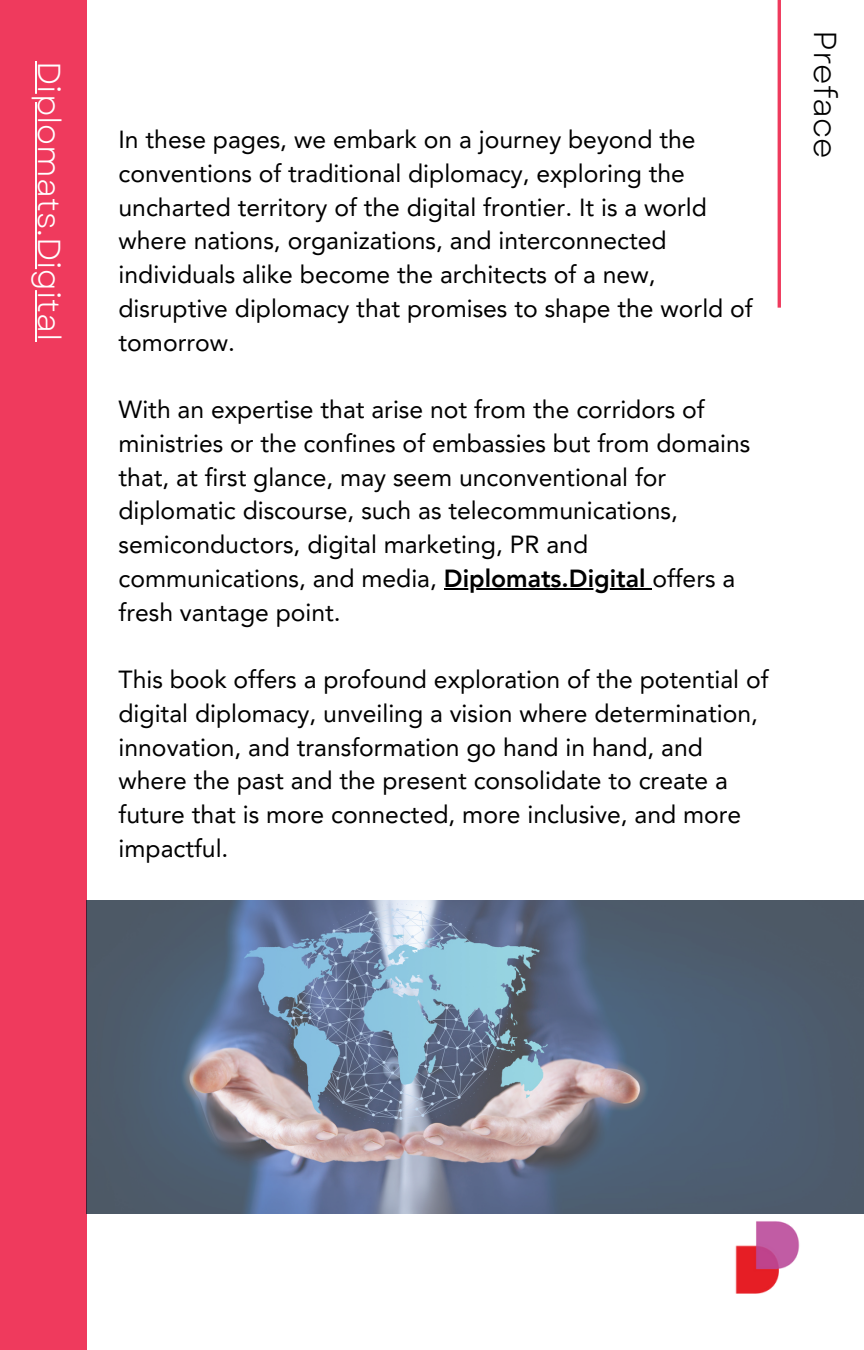
<style>
.page{position:relative;width:864px;height:1350px;background:#fff}
.page>*{position:absolute;margin:0;border:0;box-sizing:border-box;transform-origin:0 0}
.t1{font:31.72px "Garet";color:#fff}
.t2{font:31.72px "Garet";color:#000}
.t3{font:24.75px/33.8px "Avenir LT Pro";color:#000}
.s1{font-weight:800}
</style>
<div class="page">
<div style="left:0;top:0;width:86px;height:1350px;background:#ef3a5d"></div>
<hr style="left:778px;top:0;width:3px;height:308px;background:#ef3a5d">
<hr style="left:444px;top:589px;width:202px;height:1px;background:#000">
<img style="left:735px;top:1221px;width:65px;height:73px">
<img style="left:86px;top:900px;width:778px;height:314px">
<hr style="left:35px;top:61px;width:1px;height:280px;background:#fff">
<p class="t1" style="left:72px;top:61px;width:282px;rotate:90deg">Diplomats.Digital</p>
<p class="t3" style="left:119px;top:125px;width:636px">In these pages, we embark on a journey beyond the conventions of traditional diplomacy, exploring the uncharted territory of the digital frontier. It is a world where nations, organizations, and interconnected individuals alike become the architects of a new, disruptive diplomacy that promises to shape the world of tomorrow.</p>
<p class="t3" style="left:119px;top:395px;width:633px">With an expertise that arise not from the corridors of ministries or the confines of embassies but from domains that, at first glance, may seem unconventional for diplomatic discourse, such as telecommunications, semiconductors, digital marketing, PR and communications, and media, <span class="s1">Diplomats.Digital</span> offers a fresh vantage point.</p>
<p class="t3" style="left:119px;top:665px;width:651px">This book offers a profound exploration of the potential of digital diplomacy, unveiling a vision where determination, innovation, and transformation go hand in hand, and where the past and the present consolidate to create a future that is more connected, more inclusive, and more impactful.</p>
<p class="t2" style="left:848px;top:30px;width:129px;rotate:90deg">Preface</p>
</div>
